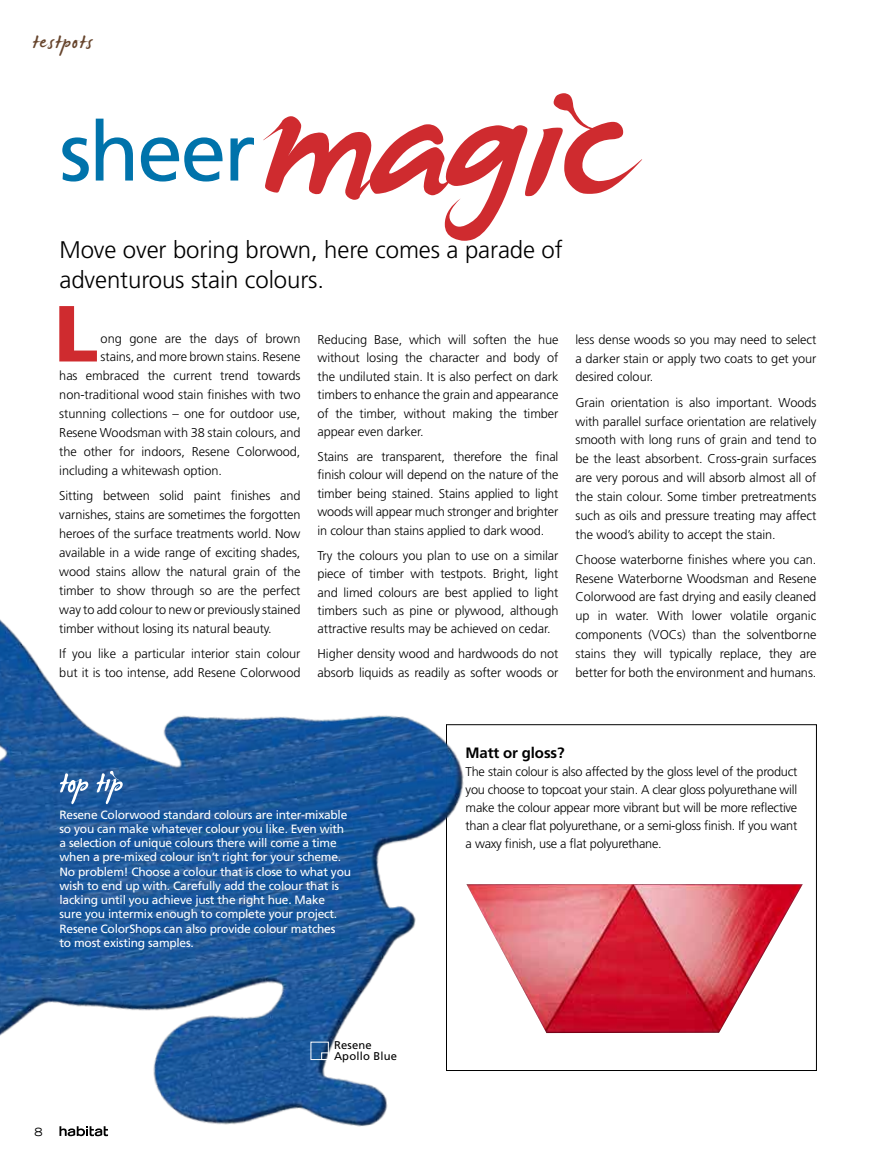
<style>
.page{position:relative;width:893px;height:1170px;background:#fff}
.page>*{position:absolute;margin:0;border:0;box-sizing:border-box;transform-origin:0 0}
.t1{font:162px "James Paul";letter-spacing:-.03em;color:#cf2b2f}
.t2{font:82.5px "Frutiger";letter-spacing:-.03em;color:#0073ab}
.t3{font:900 79.35px "Frutiger";color:#cf2b2f}
.t4{font:54px "James Fajardo";letter-spacing:-.02em;color:#fff}
.t5{font:36px "James Fajardo";letter-spacing:.035em;color:#67452d}
.t6{font:300 24px/30px "Frutiger";letter-spacing:-.005em;color:#000}
.t7{font:700 15px "Frutiger";letter-spacing:-.01em;color:#000}
.t8{font:300 12.75px/18.8px "Frutiger";letter-spacing:-.005em;color:#000;text-align:justify}
.t9{font:12px/14.2px "Frutiger";letter-spacing:-.02em;color:#fff}
.t10{font:11.25px/11.2px "Frutiger";letter-spacing:.015em;color:#000}
.t11{font:expanded 11.25px "Trade Gothic LH";color:#000}
</style>
<div class="page">
<img style="left:522px;top:884px;width:281px;height:148px">
<img style="left:0;top:619px;width:522px;height:518px">
<div style="left:321px;top:1052px;width:8px;height:7px;border:1px solid #fff"></div>
<svg style="left:59px;top:1126px;width:49px;height:10px"></svg>
<h3 class="t5" style="left:33px;top:22px;width:61px">testpots</h3>
<h1 class="t1" style="left:259px;top:62px;width:360px">magic</h1>
<h3 class="t6" style="left:60px;top:235px;width:505px">Move over boring brown, here comes a parade of adventurous stain colours.</h3>
<h2 class="t2" style="left:60px;top:103px;width:198px">sheer</h2>
<h3 class="t3" style="left:54px;top:286px;width:46px">L</h3>
<p class="t8" style="left:101px;top:330px;width:201px">ong gone are the days of brown</p>
<p class="t8" style="left:101px;top:348px;width:201px">stains, and more brown stains. Resene</p>
<p class="t8" style="left:59px;top:367px;width:243px">has embraced the current trend towards</p>
<p class="t8" style="left:59px;top:385px;width:243px">non-traditional wood stain finishes with two</p>
<p class="t8" style="left:59px;top:404px;width:243px">stunning collections – one for outdoor use,</p>
<p class="t8" style="left:59px;top:423px;width:243px">Resene Woodsman with 38 stain colours, and</p>
<p class="t8" style="left:59px;top:442px;width:243px">the other for indoors, Resene Colorwood,</p>
<p class="t8" style="left:59px;top:461px;width:164px">including a whitewash option.</p>
<p class="t8" style="left:59px;top:486px;width:243px">Sitting between solid paint finishes and varnishes, stains are sometimes the forgotten heroes of the surface treatments world. Now available in a wide range of exciting shades, wood stains allow the natural grain of the timber to show through so are the perfect way to add colour to new or previously stained timber without losing its natural beauty.</p>
<p class="t8" style="left:59px;top:644px;width:243px">If you like a particular interior stain colour but it is too intense, add Resene Colorwood</p>
<p class="t8" style="left:317px;top:330px;width:242px">Reducing Base, which will soften the hue without losing the character and body of the undiluted stain. It is also perfect on dark timbers to enhance the grain and appearance of the timber, without making the timber appear even darker.</p>
<p class="t8" style="left:317px;top:447px;width:242px">Stains are transparent, therefore the final finish colour will depend on the nature of the timber being stained. Stains applied to light woods will appear much stronger and brighter in colour than stains applied to dark wood.</p>
<p class="t8" style="left:317px;top:546px;width:242px">Try the colours you plan to use on a similar piece of timber with testpots. Bright, light and limed colours are best applied to light timbers such as pine or plywood, although attractive results may be achieved on cedar.</p>
<p class="t8" style="left:317px;top:644px;width:242px">Higher density wood and hardwoods do not absorb liquids as readily as softer woods or</p>
<p class="t8" style="left:575px;top:330px;width:242px">less dense woods so you may need to select a darker stain or apply two coats to get your desired colour.</p>
<p class="t8" style="left:575px;top:393px;width:242px">Grain orientation is also important. Woods with parallel surface orientation are relatively smooth with long runs of grain and tend to be the least absorbent. Cross-grain surfaces are very porous and will absorb almost all of the stain colour. Some timber pretreatments such as oils and pressure treating may affect the wood’s ability to accept the stain.</p>
<p class="t8" style="left:575px;top:550px;width:242px">Choose waterborne finishes where you can.<br>Resene Waterborne Woodsman and Resene Colorwood are fast drying and easily cleaned up in water. With lower volatile organic components (VOCs) than the solventborne stains they will typically replace, they are better for both the environment and humans.</p>
<h3 class="t4" style="left:60px;top:754px;width:65px">top tip</h3>
<p class="t9" style="left:60px;top:807px;width:293px">Resene Colorwood standard colours are inter-mixable so you can make whatever colour you like. Even with a selection of unique colours there will come a time when a pre-mixed colour isn’t right for your scheme.<br>No problem! Choose a colour that is close to what you wish to end up with. Carefully add the colour that is lacking until you achieve just the right hue. Make<br>sure you intermix enough to complete your project.<br>Resene ColorShops can also provide colour matches<br>to most existing samples.</p>
<p class="t11" style="left:34px;top:1124px;width:10px">8</p>
<p class="t10" style="left:334px;top:1039px;width:64px">Resene<br>Apollo Blue</p>
<p class="t7" style="left:466px;top:743px;width:100px">Matt or gloss?</p>
<p class="t8" style="left:466px;top:762px;width:333px;line-height:18px">The stain colour is also affected by the gloss level of the product you choose to topcoat your stain. A clear gloss polyurethane will make the colour appear more vibrant but will be more reflective than a clear flat polyurethane, or a semi-gloss finish. If you want a waxy finish, use a flat polyurethane.</p>
</div>
